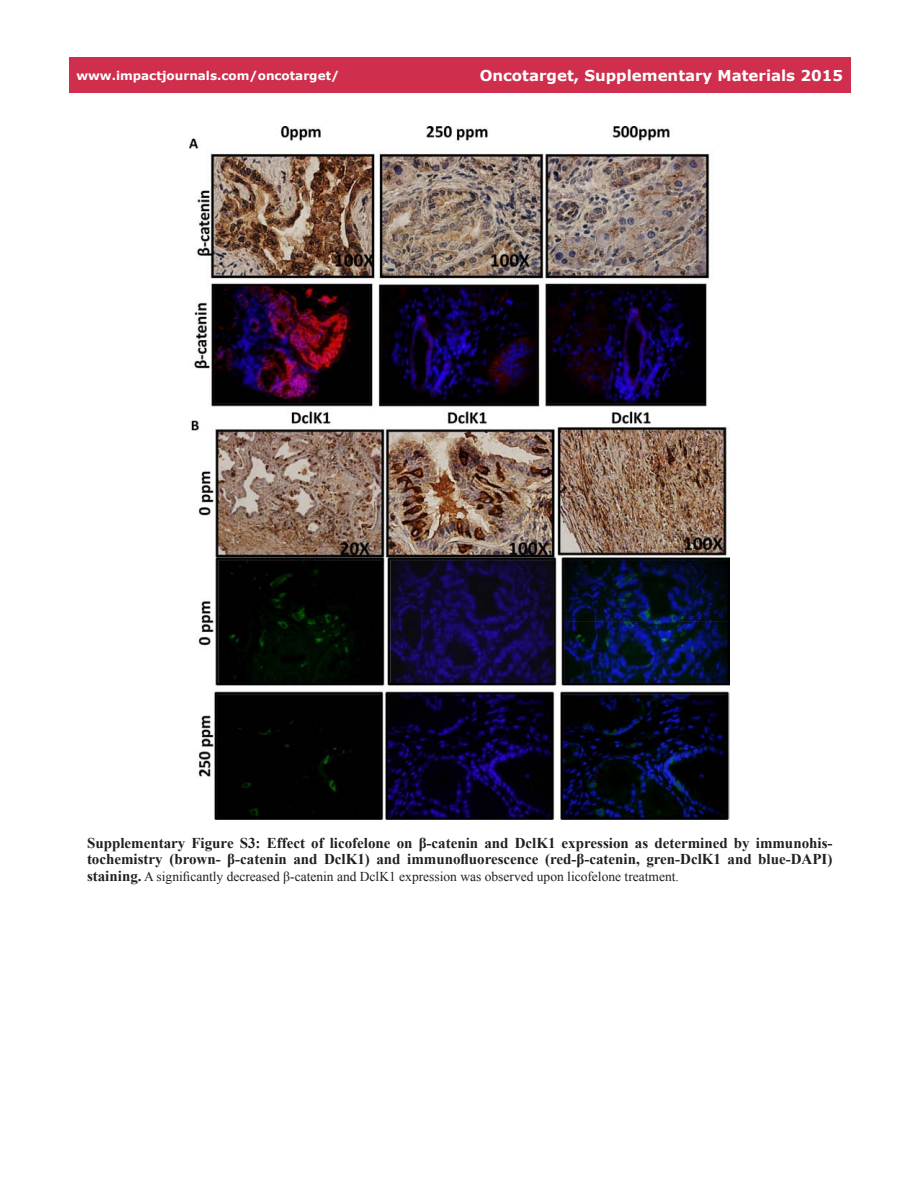
<style>
.page{position:relative;width:918px;height:1188px;background:#fff}
.page>*{position:absolute;margin:0;border:0;box-sizing:border-box;transform-origin:0 0}
.t1{font:700 15px/16.2px "Times New Roman";color:#231f20}
.t2{font:700 15px "Verdana";color:#fff}
.t3{font:13.5px "Times New Roman";color:#231f20}
.t4{font:700 12px "Verdana";color:#fff}
.s1{font-weight:700;font-size:15px}
</style>
<div class="page">
<div style="left:69px;top:57px;width:781px;height:36px;background:#cf2e4c"></div>
<img style="left:190px;top:127px;width:540px;height:692px">
<p class="t4" style="left:76px;top:67px;width:264px">www.impactjournals.com/oncotarget/</p>
<p class="t2" style="left:480px;top:65px;width:365px">Oncotarget, Supplementary Materials 2015</p>
<p class="t1" style="left:87px;top:835px;width:747px">Supplementary Figure S3: Effect of licofelone on β-catenin and DclK1 expression as determined by immunohis&shy;tochemistry (brown- β-catenin and DclK1) and immunofluorescence (red-β-catenin, gren-DclK1 and blue-DAPI)</p>
<p class="t3" style="left:87px;top:867px;width:593px"><span class="s1">staining.</span> A significantly decreased β-catenin and DclK1 expression was observed upon licofelone treatment.</p>
</div>
